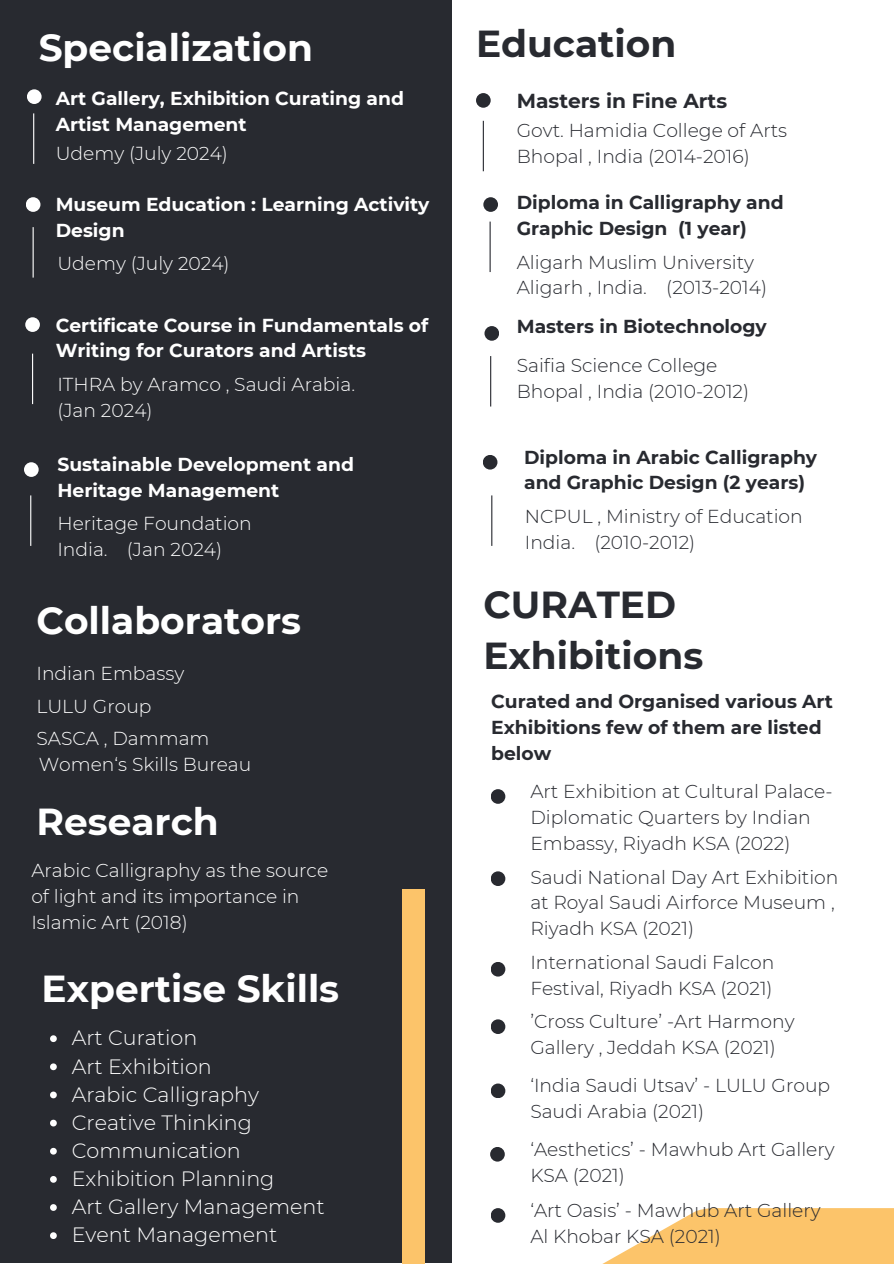
<style>
.page{position:relative;width:894px;height:1264px;background:#fff}
.page>*{position:absolute;margin:0;border:0;box-sizing:border-box;transform-origin:0 0}
.t1{font:700 37.5px "Montserrat";color:#fff}
.t2{font:700 37.5px/51.8px "Montserrat";color:#282a30}
.t3{font:300 20.7px "Montserrat";color:#fff}
.t4{font:700 20.25px "Montserrat";color:#282a30}
.t5{font:300 18.75px/25.8px "Montserrat";color:#282a30}
.t6{font:300 18.75px/25.8px "Montserrat";color:#fff}
.t7{font:700 18.75px/25.8px "Montserrat";color:#fff}
.t8{font:700 18.75px/25.8px "Montserrat";color:#282a30}
</style>
<div class="page">
<div style="left:0;top:0;width:451px;height:1262px;background:#282a30"></div>
<div style="left:402px;top:889px;width:22px;height:374px;background:#fcc46a"></div>
<svg style="left:604px;top:1208px;width:289px;height:55px"></svg>
<div style="left:483px;top:197px;width:15px;height:15px;background:#282a30;border-radius:50%"></div>
<div style="left:476px;top:93px;width:14px;height:15px;background:#282a30;border-radius:50%"></div>
<hr style="left:482px;top:121px;width:2px;height:50px;background:#282a30">
<hr style="left:489px;top:221px;width:1px;height:51px;background:#282a30">
<div style="left:484px;top:326px;width:15px;height:15px;background:#282a30;border-radius:50%"></div>
<hr style="left:490px;top:356px;width:1px;height:50px;background:#282a30">
<div style="left:482px;top:455px;width:15px;height:14px;background:#282a30;border-radius:50%"></div>
<hr style="left:491px;top:495px;width:1px;height:51px;background:#282a30">
<div style="left:27px;top:89px;width:15px;height:15px;background:#fff;border-radius:50%"></div>
<hr style="left:33px;top:113px;width:1px;height:51px;background:#fff">
<div style="left:26px;top:197px;width:14px;height:15px;background:#fff;border-radius:50%"></div>
<hr style="left:33px;top:227px;width:1px;height:50px;background:#fff">
<div style="left:25px;top:317px;width:15px;height:15px;background:#fff;border-radius:50%"></div>
<hr style="left:32px;top:353px;width:1px;height:51px;background:#fff">
<div style="left:490px;top:789px;width:15px;height:14px;background:#282a30;border-radius:50%"></div>
<div style="left:490px;top:871px;width:15px;height:15px;background:#282a30;border-radius:50%"></div>
<div style="left:490px;top:961px;width:15px;height:15px;background:#282a30;border-radius:50%"></div>
<div style="left:490px;top:1019px;width:15px;height:15px;background:#282a30;border-radius:50%"></div>
<div style="left:490px;top:1083px;width:15px;height:15px;background:#282a30;border-radius:50%"></div>
<div style="left:490px;top:1146px;width:14px;height:15px;background:#282a30;border-radius:50%"></div>
<div style="left:490px;top:1208px;width:15px;height:14px;background:#282a30;border-radius:50%"></div>
<svg style="left:50px;top:1035px;width:7px;height:7px"></svg>
<svg style="left:50px;top:1063px;width:7px;height:7px"></svg>
<svg style="left:50px;top:1091px;width:7px;height:7px"></svg>
<svg style="left:50px;top:1119px;width:7px;height:7px"></svg>
<svg style="left:50px;top:1147px;width:7px;height:7px"></svg>
<svg style="left:50px;top:1176px;width:7px;height:6px"></svg>
<svg style="left:50px;top:1204px;width:7px;height:6px"></svg>
<svg style="left:50px;top:1232px;width:7px;height:6px"></svg>
<div style="left:24px;top:462px;width:15px;height:15px;background:#fff;border-radius:50%"></div>
<hr style="left:30px;top:495px;width:1px;height:51px;background:#fff">
<h2 class="t1" style="left:39px;top:24px;width:276px">Specialization</h2>
<h1 class="t7" style="left:56px;top:86px;width:349px">Art Gallery, Exhibition Curating and<br>Artist Management</h1>
<h2 class="t6" style="left:56px;top:141px;width:174px">Udemy (July 2024)</h2>
<p class="t7" style="left:56px;top:191px;width:375px">Museum Education : Learning Activity<br>Design</p>
<p class="t6" style="left:57px;top:251px;width:174px">Udemy (July 2024)</p>
<p class="t7" style="left:56px;top:312px;width:374px">Certificate Course in Fundamentals of<br>Writing for Curators and Artists</p>
<p class="t6" style="left:57px;top:371px;width:299px">ITHRA by Aramco , Saudi Arabia.</p>
<h1 class="t6" style="left:57px;top:397px;width:97px">(Jan 2024)</h1>
<p class="t7" style="left:57px;top:451px;width:298px">Sustainable Development and<br>Heritage Management</p>
<h1 class="t6" style="left:57px;top:510px;width:196px">Heritage Foundation</h1>
<p class="t6" style="left:57px;top:536px;width:166px">India. (Jan 2024)</p>
<h1 class="t1" style="left:37px;top:597px;width:266px">Collaborators</h1>
<p class="t6" style="left:37px;top:660px;width:149px">Indian Embassy</p>
<h2 class="t6" style="left:37px;top:693px;width:116px">LULU Group</h2>
<p class="t6" style="left:37px;top:725px;width:174px">SASCA , Dammam</p>
<p class="t6" style="left:39px;top:751px;width:214px">Women‘s Skills Bureau</p>
<p class="t1" style="left:37px;top:799px;width:184px">Research</p>
<h2 class="t6" style="left:31px;top:857px;width:298px">Arabic Calligraphy as the source of light and its importance in<br>Islamic Art (2018)</h2>
<p class="t1" style="left:42px;top:965px;width:299px">Expertise Skills</p>
<p class="t3" style="left:72px;top:1025px;width:127px">Art Curation</p>
<p class="t3" style="left:72px;top:1053px;width:141px">Art Exhibition</p>
<p class="t3" style="left:72px;top:1081px;width:189px">Arabic Calligraphy</p>
<h2 class="t3" style="left:72px;top:1109px;width:182px">Creative Thinking</h2>
<p class="t3" style="left:72px;top:1137px;width:170px">Communication</p>
<p class="t3" style="left:72px;top:1166px;width:204px">Exhibition Planning</p>
<p class="t3" style="left:72px;top:1194px;width:254px">Art Gallery Management</p>
<h2 class="t3" style="left:72px;top:1222px;width:207px">Event Management</h2>
<h1 class="t2" style="left:476px;top:18px;width:202px">Education</h1>
<h2 class="t4" style="left:516px;top:88px;width:212px">Masters in Fine Arts</h2>
<h2 class="t5" style="left:516px;top:117px;width:272px">Govt. Hamidia College of Arts</h2>
<p class="t5" style="left:516px;top:143px;width:234px">Bhopal , India (2014-2016)</p>
<p class="t8" style="left:516px;top:189px;width:268px">Diploma in Calligraphy and<br>Graphic Design (1 year)</p>
<p class="t5" style="left:516px;top:249px;width:239px">Aligarh Muslim University</p>
<p class="t5" style="left:516px;top:275px;width:252px">Aligarh , India. (2013-2014)</p>
<p class="t8" style="left:516px;top:314px;width:251px">Masters in Biotechnology</p>
<p class="t5" style="left:516px;top:352px;width:202px">Saifia Science College</p>
<p class="t5" style="left:516px;top:378px;width:234px">Bhopal , India (2010-2012)</p>
<h2 class="t8" style="left:524px;top:444px;width:294px">Diploma in Arabic Calligraphy and Graphic Design (2 years)</h2>
<p class="t5" style="left:524px;top:503px;width:279px">NCPUL , Ministry of Education<br>India. (2010-2012)</p>
<h1 class="t2" style="left:483px;top:578px;width:221px">CURATED<br>Exhibitions</h1>
<p class="t8" style="left:491px;top:688px;width:343px">Curated and Organised various Art<br>Exhibitions few of them are listed below</p>
<p class="t5" style="left:530px;top:778px;width:303px">Art Exhibition at Cultural Palace-<br>Diplomatic Quarters by Indian<br>Embassy, Riyadh KSA (2022)</p>
<p class="t5" style="left:530px;top:863px;width:309px">Saudi National Day Art Exhibition at Royal Saudi Airforce Museum ,<br>Riyadh KSA (2021)</p>
<p class="t5" style="left:530px;top:949px;width:245px">International Saudi Falcon<br>Festival, Riyadh KSA (2021)</p>
<p class="t5" style="left:530px;top:1008px;width:266px">’Cross Culture’ -Art Harmony<br>Gallery , Jeddah KSA (2021)</p>
<p class="t5" style="left:530px;top:1072px;width:301px">‘India Saudi Utsav’ - LULU Group</p>
<p class="t5" style="left:530px;top:1098px;width:175px">Saudi Arabia (2021)</p>
<p class="t5" style="left:530px;top:1136px;width:306px">‘Aesthetics’ - Mawhub Art Gallery</p>
<p class="t5" style="left:530px;top:1162px;width:96px">KSA (2021)</p>
<p class="t5" style="left:530px;top:1197px;width:292px">‘Art Oasis’ - Mawhub Art Gallery</p>
<p class="t5" style="left:530px;top:1223px;width:192px">Al Khobar KSA (2021)</p>
</div>
